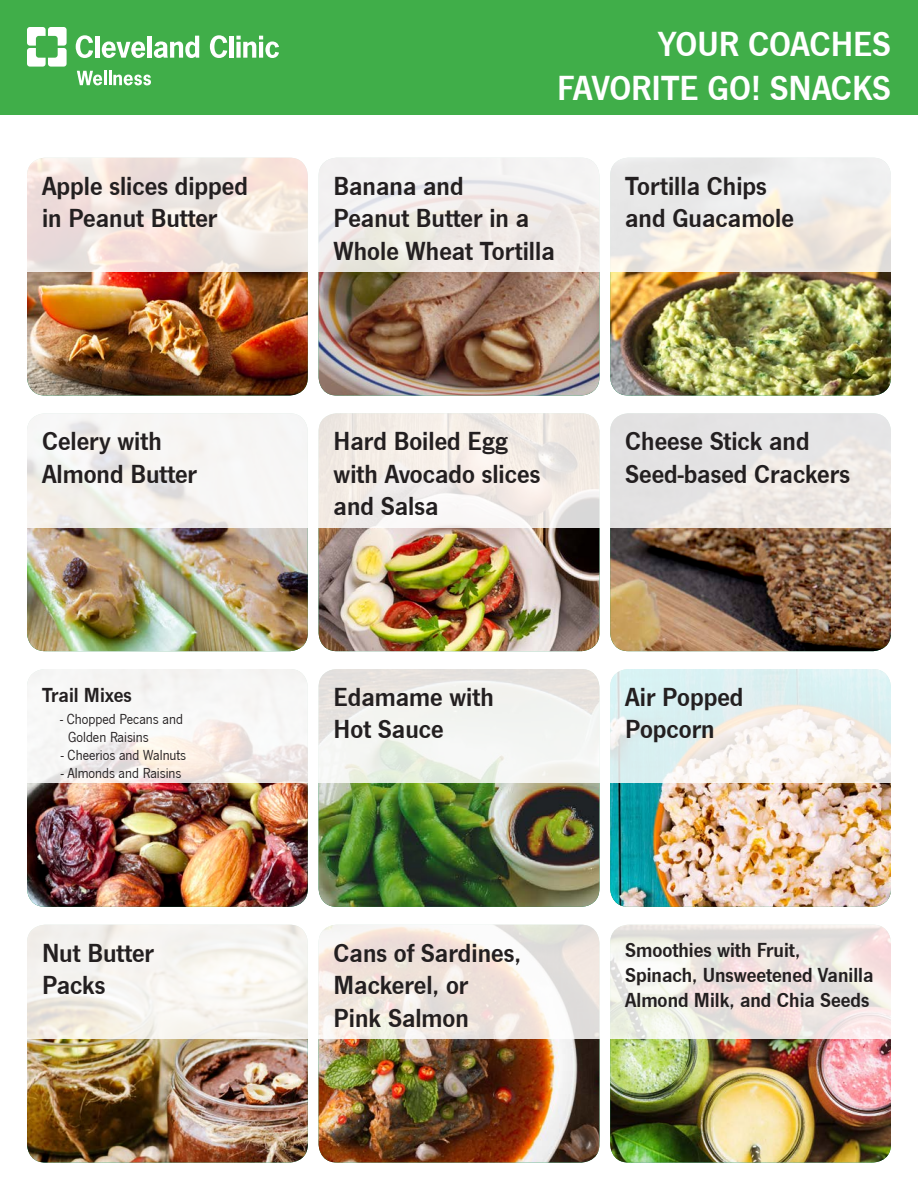
<style>
.page{position:relative;width:918px;height:1188px;background:#fff}
.page>*{position:absolute;margin:0;border:0;box-sizing:border-box;transform-origin:0 0}
.t1{font:600 36px "News Got T";letter-spacing:-.005em;color:#fff}
.t2{font:600 27px/32.4px "News Got T";color:#231f20}
.t3{font:600 21px/25.2px "News Got T";color:#231f20}
.t4{font:15px "News Got T";color:#231f20}
</style>
<div class="page">
<div style="left:0;top:0;width:918px;height:114px;background:#40ae49"></div>
<svg style="left:76px;top:35px;width:17px;height:23px"></svg>
<div style="left:95px;top:36px;width:5px;height:22px;background:#fff"></div>
<svg style="left:102px;top:41px;width:43px;height:17px"></svg>
<div style="left:147px;top:36px;width:5px;height:22px;background:#fff"></div>
<svg style="left:154px;top:36px;width:45px;height:22px"></svg>
<svg style="left:210px;top:35px;width:17px;height:23px"></svg>
<hr style="left:230px;top:36px;width:4px;height:22px;background:#fff">
<svg style="left:236px;top:36px;width:43px;height:22px"></svg>
<svg style="left:27px;top:27px;width:40px;height:40px"></svg>
<svg style="left:77px;top:71px;width:25px;height:14px"></svg>
<hr style="left:104px;top:71px;width:3px;height:14px;background:#fff">
<svg style="left:109px;top:71px;width:42px;height:14px"></svg>
<img style="left:27px;top:272px;width:281px;height:124px">
<img style="left:27px;top:528px;width:281px;height:123px">
<img style="left:27px;top:783px;width:281px;height:124px">
<img style="left:27px;top:1039px;width:281px;height:124px">
<img style="left:319px;top:272px;width:280px;height:124px">
<img style="left:319px;top:528px;width:280px;height:123px">
<img style="left:319px;top:783px;width:280px;height:124px">
<img style="left:319px;top:1039px;width:280px;height:124px">
<img style="left:610px;top:272px;width:281px;height:124px">
<img style="left:610px;top:528px;width:281px;height:123px">
<img style="left:610px;top:783px;width:281px;height:124px">
<img style="left:610px;top:1039px;width:281px;height:124px">
<svg style="left:27px;top:157px;width:864px;height:115px"></svg>
<svg style="left:27px;top:413px;width:864px;height:115px"></svg>
<svg style="left:27px;top:669px;width:864px;height:114px;fill:#f4f3f2"></svg>
<svg style="left:27px;top:924px;width:864px;height:115px"></svg>
<p class="t2" style="left:42px;top:170px;width:207px">Apple slices dipped</p>
<p class="t2" style="left:42px;top:202px;width:177px">in Peanut Butter</p>
<p class="t2" style="left:42px;top:425px;width:121px">Celery with</p>
<p class="t2" style="left:42px;top:458px;width:157px">Almond Butter</p>
<p class="t3" style="left:42px;top:682px;width:91px">Trail Mixes</p>
<p class="t4" style="left:60px;top:710px;width:124px">- Chopped Pecans and</p>
<p class="t4" style="left:68px;top:728px;width:82px">Golden Raisins</p>
<p class="t4" style="left:61px;top:746px;width:127px">- Cheerios and Walnuts</p>
<p class="t4" style="left:61px;top:764px;width:122px">- Almonds and Raisins</p>
<p class="t2" style="left:42px;top:937px;width:114px">Nut Butter</p>
<p class="t2" style="left:42px;top:969px;width:65px">Packs</p>
<p class="t1" style="left:658px;top:23px;width:234px">YOUR COACHES</p>
<p class="t1" style="left:557px;top:67px;width:335px">FAVORITE GO! SNACKS</p>
<p class="t2" style="left:334px;top:170px;width:132px">Banana and</p>
<p class="t2" style="left:334px;top:202px;width:223px">Peanut Butter in a<br>Whole Wheat Tortilla</p>
<p class="t2" style="left:334px;top:425px;width:176px">Hard Boiled Egg</p>
<p class="t2" style="left:334px;top:458px;width:208px">with Avocado slices</p>
<p class="t2" style="left:334px;top:490px;width:106px">and Salsa</p>
<p class="t2" style="left:334px;top:681px;width:162px">Edamame with</p>
<p class="t2" style="left:334px;top:713px;width:112px">Hot Sauce</p>
<p class="t2" style="left:625px;top:170px;width:143px">Tortilla Chips</p>
<p class="t2" style="left:625px;top:202px;width:170px">and Guacamole</p>
<p class="t2" style="left:625px;top:425px;width:186px">Cheese Stick and</p>
<p class="t2" style="left:625px;top:458px;width:227px">Seed-based Crackers</p>
<p class="t2" style="left:625px;top:681px;width:120px">Air Popped</p>
<p class="t2" style="left:625px;top:713px;width:91px">Popcorn</p>
<p class="t2" style="left:334px;top:937px;width:189px">Cans of Sardines,</p>
<p class="t2" style="left:334px;top:969px;width:136px">Mackerel, or</p>
<p class="t2" style="left:334px;top:1001px;width:137px">Pink Salmon</p>
<p class="t3" style="left:625px;top:937px;width:177px">Smoothies with Fruit,</p>
<p class="t3" style="left:625px;top:962px;width:250px">Spinach, Unsweetened Vanilla<br>Almond Milk, and Chia Seeds</p>
</div>
